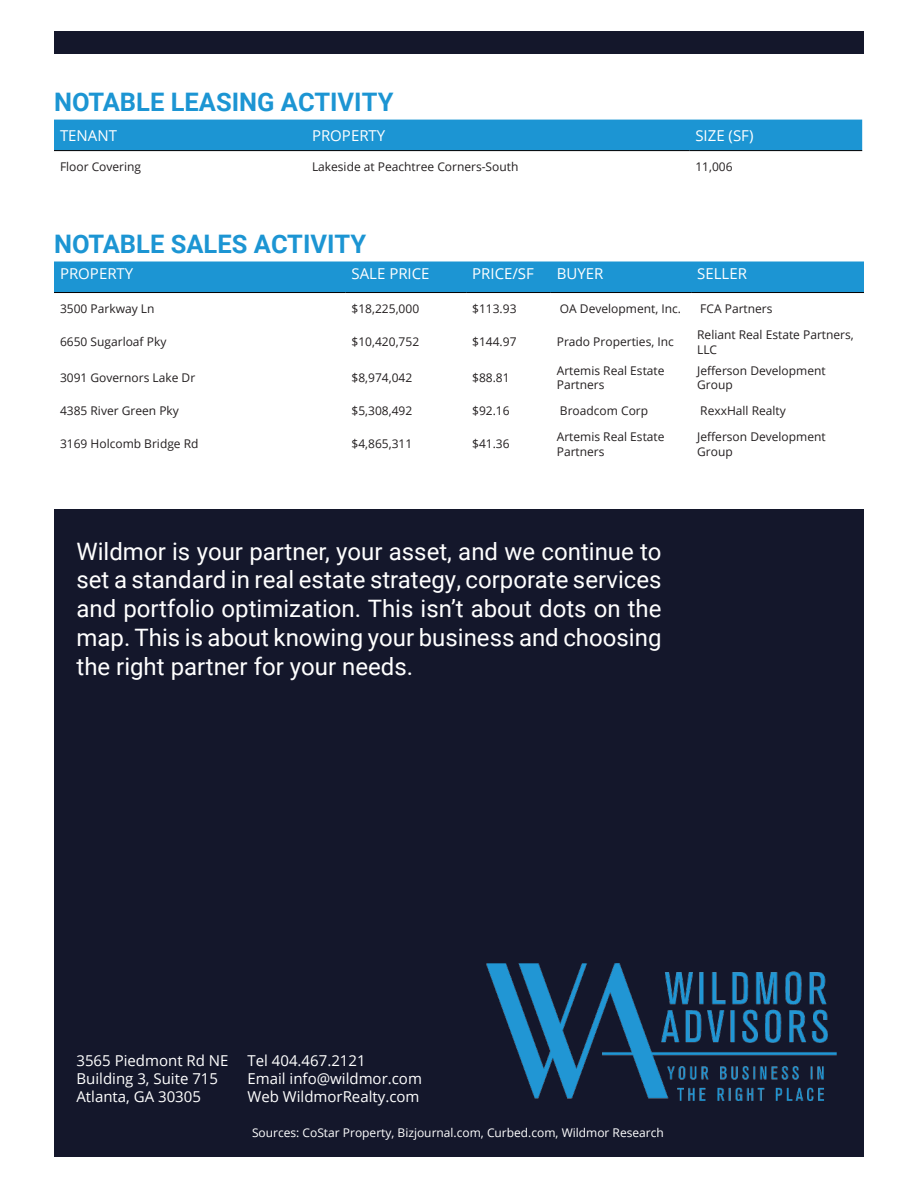
<style>
.page{position:relative;width:918px;height:1188px;background:#fff}
.page>*{position:absolute;margin:0;border:0;box-sizing:border-box;transform-origin:0 0}
.t1{font:700 25.5px "Roboto";color:#1c95d3}
.t2{font:24px/28.8px "Roboto";color:#fff;text-align:justify}
.t3{font:15px "Open Sans";color:#fff}
.t4{font:12px/14.4px "Open Sans";color:#231f20}
.t5{font:12px "Open Sans";color:#fff}
</style>
<div class="page">
<div style="left:54px;top:120px;width:808px;height:30px;background:#1c95d3"></div>
<hr style="left:54px;top:150px;width:252px;height:1px;background:#000">
<hr style="left:306px;top:150px;width:383px;height:1px;background:#000">
<hr style="left:689px;top:150px;width:173px;height:1px;background:#000">
<div style="left:54px;top:262px;width:810px;height:30px;background:#1c95d3"></div>
<hr style="left:54px;top:292px;width:292px;height:1px;background:#000">
<hr style="left:346px;top:292px;width:120px;height:1px;background:#000">
<hr style="left:466px;top:292px;width:85px;height:1px;background:#000">
<hr style="left:551px;top:292px;width:140px;height:1px;background:#000">
<hr style="left:691px;top:292px;width:173px;height:1px;background:#000">
<div style="left:54px;top:509px;width:810px;height:625px;background:#14172b"></div>
<img style="left:486px;top:963px;width:351px;height:137px">
<div style="left:54px;top:32px;width:810px;height:22px;background:#14172b"></div>
<div style="left:54px;top:1134px;width:810px;height:22px;background:#14172b"></div>
<p class="t1" style="left:54px;top:84px;width:341px">NOTABLE LEASING ACTIVITY</p>
<p class="t3" style="left:60px;top:125px;width:59px">TENANT</p>
<p class="t3" style="left:312px;top:125px;width:75px">PROPERTY</p>
<p class="t3" style="left:695px;top:125px;width:60px">SIZE (SF)</p>
<p class="t4" style="left:60px;top:159px;width:83px">Floor Covering</p>
<p class="t4" style="left:312px;top:159px;width:208px">Lakeside at Peachtree Corners-South</p>
<p class="t4" style="left:695px;top:159px;width:39px">11,006</p>
<p class="t1" style="left:54px;top:226px;width:314px">NOTABLE SALES ACTIVITY</p>
<p class="t3" style="left:60px;top:263px;width:75px">PROPERTY</p>
<p class="t3" style="left:352px;top:263px;width:80px">SALE PRICE</p>
<p class="t3" style="left:472px;top:263px;width:63px">PRICE/SF</p>
<p class="t3" style="left:557px;top:263px;width:48px">BUYER</p>
<p class="t3" style="left:697px;top:263px;width:51px">SELLER</p>
<p class="t4" style="left:60px;top:301px;width:96px">3500 Parkway Ln</p>
<p class="t4" style="left:352px;top:301px;width:69px">$18,225,000</p>
<p class="t4" style="left:472px;top:301px;width:46px">$113.93</p>
<p class="t4" style="left:560px;top:301px;width:123px">OA Development, Inc.</p>
<p class="t4" style="left:700px;top:301px;width:74px">FCA Partners</p>
<p class="t4" style="left:60px;top:334px;width:108px">6650 Sugarloaf Pky</p>
<p class="t4" style="left:352px;top:334px;width:69px">$10,420,752</p>
<p class="t4" style="left:472px;top:334px;width:46px">$144.97</p>
<p class="t4" style="left:557px;top:334px;width:119px">Prado Properties, Inc</p>
<p class="t4" style="left:697px;top:327px;width:158px">Reliant Real Estate Partners,<br>LLC</p>
<p class="t4" style="left:60px;top:370px;width:137px">3091 Governors Lake Dr</p>
<p class="t4" style="left:352px;top:370px;width:62px">$8,974,042</p>
<p class="t4" style="left:472px;top:370px;width:39px">$88.81</p>
<p class="t4" style="left:557px;top:363px;width:109px">Artemis Real Estate<br>Partners</p>
<p class="t4" style="left:697px;top:363px;width:130px">Jefferson Development<br>Group</p>
<p class="t4" style="left:60px;top:403px;width:120px">4385 River Green Pky</p>
<p class="t4" style="left:352px;top:403px;width:62px">$5,308,492</p>
<p class="t4" style="left:472px;top:403px;width:39px">$92.16</p>
<p class="t4" style="left:560px;top:403px;width:90px">Broadcom Corp</p>
<p class="t4" style="left:700px;top:403px;width:87px">RexxHall Realty</p>
<p class="t4" style="left:60px;top:437px;width:140px">3169 Holcomb Bridge Rd</p>
<p class="t4" style="left:352px;top:437px;width:62px">$4,865,311</p>
<p class="t4" style="left:472px;top:437px;width:39px">$41.36</p>
<p class="t4" style="left:557px;top:429px;width:109px">Artemis Real Estate<br>Partners</p>
<p class="t4" style="left:697px;top:429px;width:130px">Jefferson Development<br>Group</p>
<p class="t2" style="left:76px;top:536px;width:587px">Wildmor is your partner, your asset, and we continue to set a standard in real estate strategy, corporate services and portfolio optimization. This isn’t about dots on the map. This is about knowing your business and choosing the right partner for your needs.</p>
<p class="t3" style="left:76px;top:1050px;width:154px">3565 Piedmont Rd NE</p>
<p class="t3" style="left:76px;top:1068px;width:143px">Building 3, Suite 715</p>
<p class="t3" style="left:76px;top:1086px;width:126px">Atlanta, GA 30305</p>
<p class="t3" style="left:248px;top:1050px;width:120px">Tel 404.467.2121</p>
<p class="t3" style="left:248px;top:1068px;width:176px">Email info@wildmor.com</p>
<p class="t3" style="left:248px;top:1086px;width:174px">Web WildmorRealty.com</p>
<p class="t5" style="left:252px;top:1124px;width:413px">Sources: CoStar Property, Bizjournal.com, Curbed.com, Wildmor Research</p>
</div>
